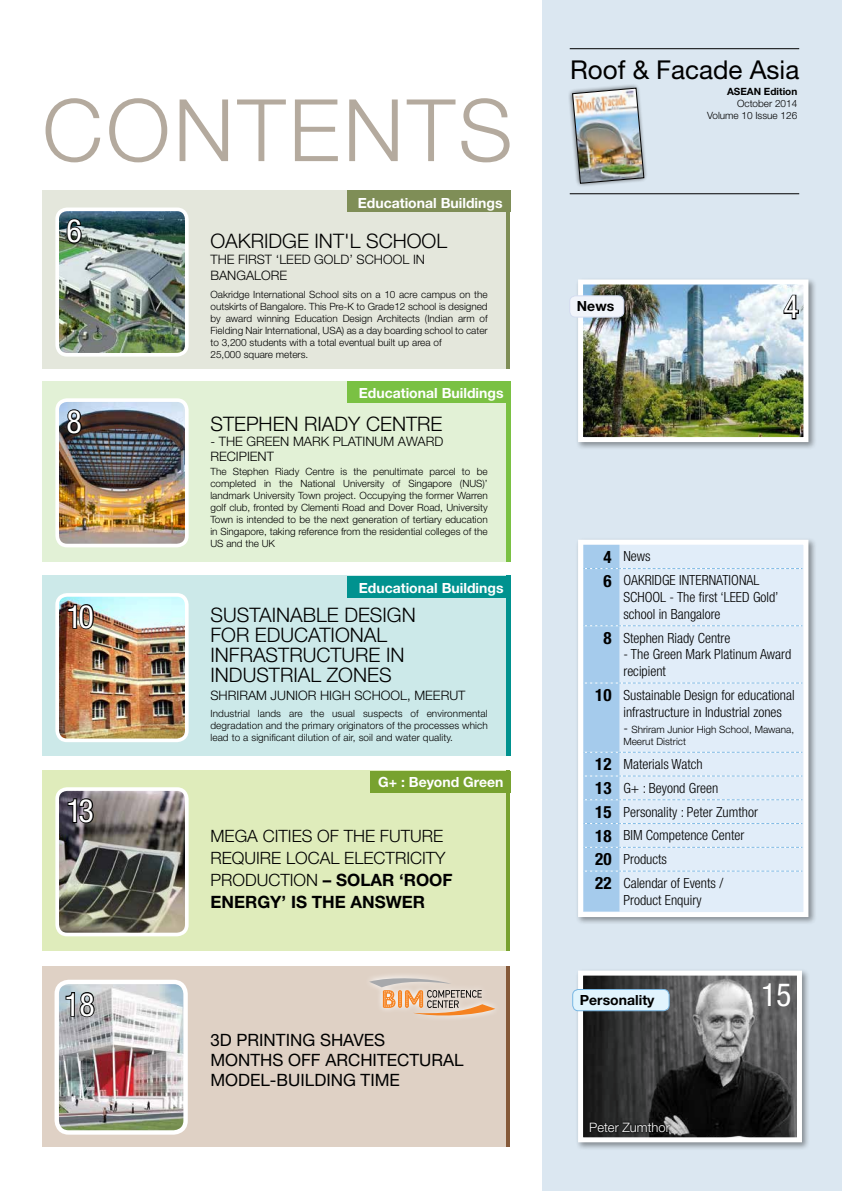
<style>
.page{position:relative;width:842px;height:1191px;background:#fff}
.page>*{position:absolute;margin:0;border:0;box-sizing:border-box;transform-origin:0 0}
.t1{font:300 86.2px "Helvetica Neue LT Std";letter-spacing:.04em;color:#b4aa9e}
.t2{font:condensed 32px "Helvetica Neue LT Std";letter-spacing:-.055em;color:#fff}
.t3{font:26px "Helvetica Neue LT Std";color:#000}
.t4{font:300 20px/20px "Helvetica Neue LT Std";color:#000}
.t5{font:17px/20px "Helvetica Neue LT Std";color:#000}
.t6{font:300 17px/22px "Helvetica Neue LT Std";color:#000}
.t7{font:700 17px "Helvetica Neue LT Std";color:#000}
.t8{font:300 condensed 14px/23.8px "Helvetica Neue LT Std";color:#000}
.t9{font:700 14px "Helvetica Neue LT Std";color:#fff}
.t10{font:700 14px "Helvetica Neue LT Std";color:#000}
.t11{font:300 13px/15.6px "Helvetica Neue LT Std";color:#000}
.t12{font:300 13px "Helvetica Neue LT Std";color:#fff}
.t13{font:300 10px/12px "Helvetica Neue LT Std";color:#000;text-align:justify}
.t14{font:700 10px "Helvetica Neue LT Std";color:#000}
.s1{font-weight:300}
.s2{font-weight:700;font-size:17px}
.s3{font-stretch:condensed;font-size:14px}
</style>
<div class="page">
<div style="left:542px;top:0;width:300px;height:1191px;background:#dbe7f1"></div>
<div style="left:575px;top:968px;width:235px;height:182px;background:#000;opacity:.4"></div>
<img style="left:584px;top:976px;width:212px;height:160px">
<div style="left:578px;top:970px;width:224px;height:172px;border:5px solid #fff"></div>
<div style="left:575px;top:537px;width:242px;height:388px;background:#000;opacity:.4"></div>
<svg style="left:578px;top:539px;width:230px;height:378px;background:#f9fbfd"></svg>
<img style="left:569px;top:85px;width:78px;height:101px">
<hr style="left:570px;top:48px;width:229px;height:1px;background:#000">
<hr style="left:570px;top:193px;width:229px;height:1px;background:#000">
<div style="left:573px;top:989px;width:96px;height:21px;background:#e1f4fd;border-radius:6px"></div>
<div style="left:572px;top:989px;width:98px;height:22px;border:1px solid #78b7e4;border-radius:6px"></div>
<div style="left:43px;top:190px;width:467px;height:179px;background:#e4e7dc"></div>
<div style="left:347px;top:190px;width:163px;height:22px;background:#7f8e57"></div>
<div style="left:43px;top:381px;width:467px;height:180px;background:#e2f1d6"></div>
<div style="left:43px;top:576px;width:467px;height:180px;background:#cce9e9"></div>
<div style="left:43px;top:966px;width:467px;height:180px;background:#dfd1c5"></div>
<div style="left:347px;top:381px;width:163px;height:22px;background:#7ac143"></div>
<div style="left:347px;top:576px;width:163px;height:21px;background:#00928f"></div>
<img style="left:60px;top:403px;width:124px;height:139px">
<div style="left:55px;top:398px;width:134px;height:149px;border:4px solid #fff;border-radius:10px"></div>
<img style="left:60px;top:598px;width:124px;height:139px">
<div style="left:55px;top:593px;width:134px;height:149px;border:4px solid #fff;border-radius:10px"></div>
<img style="left:60px;top:212px;width:124px;height:139px">
<div style="left:55px;top:207px;width:134px;height:149px;border:4px solid #fff;border-radius:10px"></div>
<svg style="left:66px;top:408px;width:17px;height:27px"></svg>
<svg style="left:67px;top:603px;width:28px;height:27px"></svg>
<svg style="left:66px;top:217px;width:17px;height:28px"></svg>
<div style="left:43px;top:770px;width:467px;height:180px;background:#dfecbb"></div>
<div style="left:370px;top:770px;width:140px;height:22px;background:#78a22f"></div>
<hr style="left:506px;top:190px;width:4px;height:179px;background:#7f8e57">
<hr style="left:506px;top:381px;width:4px;height:180px;background:#7ac143">
<hr style="left:506px;top:576px;width:4px;height:180px;background:#00928f">
<hr style="left:507px;top:770px;width:3px;height:180px;background:#78a22f">
<hr style="left:506px;top:966px;width:4px;height:180px;background:#855939">
<div style="left:588px;top:1120px;width:84px;height:14px;background:#000;opacity:.75"></div>
<img style="left:57px;top:984px;width:126px;height:148px">
<div style="left:55px;top:979px;width:133px;height:155px;border:4px solid #fff;border-radius:12px"></div>
<svg style="left:65px;top:991px;width:31px;height:27px"></svg>
<svg style="left:583px;top:545px;width:219px;height:366px"></svg>
<img style="left:60px;top:792px;width:124px;height:139px">
<div style="left:55px;top:787px;width:134px;height:149px;border:4px solid #fff;border-radius:10px"></div>
<svg style="left:67px;top:797px;width:28px;height:27px"></svg>
<div style="left:575px;top:277px;width:242px;height:173px;background:#000;opacity:.4"></div>
<img style="left:584px;top:285px;width:218px;height:151px">
<div style="left:578px;top:279px;width:230px;height:163px;border:5px solid #fff"></div>
<svg style="left:782px;top:294px;width:18px;height:26px"></svg>
<div style="left:570px;top:296px;width:54px;height:21px;background:#f1f4fa;border-radius:6px"></div>
<div style="left:569px;top:295px;width:55px;height:22px;border:1px solid #d4dcf0;border-radius:6px"></div>
<svg style="left:370px;top:976px;width:125px;height:41px"></svg>
<h1 class="t1" style="left:42px;top:78px;width:472px">Contents</h1>
<h2 class="t2" style="left:66px;top:212px;width:17px">6</h2>
<h2 class="t2" style="left:66px;top:403px;width:17px">8</h2>
<h2 class="t2" style="left:66px;top:598px;width:29px">10</h2>
<h2 class="t2" style="left:66px;top:792px;width:29px">13</h2>
<h2 class="t2" style="left:64px;top:985px;width:32px">18</h2>
<h3 class="t9" style="left:358px;top:194px;width:146px">Educational Buildings</h3>
<h3 class="t4" style="left:210px;top:231px;width:238px">OAKRIDGE INT'L SCHOOL</h3>
<h3 class="t11" style="left:210px;top:251px;width:216px">Th e first ‘LEED Gold ’ school in<br>Bangal</h3>
<h3 class="t11" style="left:261px;top:267px;width:28px">ore</h3>
<p class="t13" style="left:210px;top:288px;width:279px;text-align:left">Oakridge International School sits on a 10 acre campus on the outskirts of Bangalore. This Pre-K to Grade12 school is designed by award winning Education Design Architects (Indian arm of Fielding Nair International, USA) as a day boarding school to cater to 3,200 students with a total eventual built up area of<br>25,000 square meters.</p>
<h3 class="t9" style="left:359px;top:384px;width:146px">Educational Buildings</h3>
<h3 class="t4" style="left:210px;top:413px;width:233px">Steph en Riady Centre</h3>
<h3 class="t11" style="left:210px;top:433px;width:103px">- Th e Green Mark</h3>
<h3 class="t11" style="left:333px;top:433px;width:84px">Platinum Award</h3>
<h3 class="t11" style="left:210px;top:448px;width:23px">recipi</h3>
<h3 class="t11" style="left:250px;top:448px;width:26px">ent</h3>
<p class="t13" style="left:210px;top:465px;width:279px">The Stephen Riady Centre is the penultimate parcel to be completed in the National University of Singapore (NUS)’ landmark University Town project. Occupying the former Warren golf club, fronted by Clementi Road and Dover Road, University Town is intended to be the next generation of tertiary education in Singapore, taking reference from the residential colleges of the US and the UK</p>
<h3 class="t9" style="left:359px;top:579px;width:146px">Educational Buildings</h3>
<h3 class="t4" style="left:210px;top:605px;width:207px">Sustai nable Desig n for educa</h3>
<h3 class="t4" style="left:319px;top:625px;width:58px">tional</h3>
<h3 class="t4" style="left:210px;top:645px;width:93px">infrastruc</h3>
<h3 class="t4" style="left:330px;top:645px;width:76px">ture in</h3>
<h3 class="t4" style="left:210px;top:665px;width:81px">Industrial</h3>
<h3 class="t4" style="left:327px;top:665px;width:66px">zones</h3>
<h3 class="t11" style="left:210px;top:687px;width:9px">Shriram</h3>
<h3 class="t11" style="left:271px;top:687px;width:67px">Junior High</h3>
<h3 class="t11" style="left:354px;top:687px;width:10px">Sch</h3>
<h3 class="t11" style="left:381px;top:687px;width:86px">ool, Meerut</h3>
<p class="t13" style="left:210px;top:707px;width:279px">Industrial lands are the usual suspects of environmental degradation and the primary originators of the processes which lead to a significant dilution of air, soil and water quality.</p>
<h3 class="t9" style="left:378px;top:773px;width:127px">G+ : Beyond Green</h3>
<h3 class="t6" style="left:210px;top:824px;width:234px">Mega cities of th e future require local</h3>
<h3 class="t6" style="left:344px;top:846px;width:59px">electrici</h3>
<h3 class="t6" style="left:426px;top:846px;width:21px">ty</h3>
<h3 class="t6" style="left:210px;top:868px;width:47px">produc</h3>
<h3 class="t7" style="left:280px;top:869px;width:174px"><span class="s1">tion</span> – solar ‘roof</h3>
<h3 class="t7" style="left:210px;top:891px;width:12px">ene</h3>
<h3 class="t7" style="left:245px;top:891px;width:119px">rgy’ is the ans</h3>
<h3 class="t7" style="left:386px;top:891px;width:41px">wer</h3>
<h3 class="t5" style="left:210px;top:1029px;width:174px">3D PRINTING SHAVES<br>MONTHS OFF</h3>
<h3 class="t5" style="left:210px;top:1049px;width:255px;text-indent:115px">ARCHITECTURAL<br>MODEL-BUILDING TIM E</h3>
<h3 class="t3" style="left:570px;top:54px;width:231px">ROOF &amp; FACADE ASIA</h3>
<p class="t14" style="left:727px;top:86px;width:72px">ASEAN Edition</p>
<p class="t13" style="left:707px;top:98px;width:92px;text-align:right">October 2014<br>Volume 10 Issue 126</p>
<h3 class="t10" style="left:577px;top:298px;width:39px">News</h3>
<h2 class="t2" style="left:783px;top:288px;width:17px">4</h2>
<h3 class="t8" style="left:603px;top:543px;width:158px;line-height:24.6px"><span class="s2">4</span> News<br><span class="s2">6</span> OAKRIDGE INTERNATIONAL</h3>
<h3 class="t8" style="left:623px;top:589px;width:157px;line-height:16.8px">SCHOOL - The first ‘LEED Gold’ school in Bangalore</h3>
<h3 class="t8" style="left:603px;top:625px;width:129px"><span class="s2">8</span> Stephen Riady Centre</h3>
<h3 class="t8" style="left:623px;top:646px;width:169px;line-height:16.8px">- The Green Mark Platinum Award recipient</h3>
<h3 class="t8" style="left:623px;top:686px;width:173px;line-height:16.8px;text-indent:-28px"><span class="s2">10</span> Sustainable Design for educational infrastructure in Industrial zones</h3>
<p class="t13" style="left:623px;top:723px;width:172px"><span class="s3">-</span> Shriram Junior High School, Mawana,<br>Meerut District</p>
<h3 class="t8" style="left:595px;top:752px;width:164px"><span class="s2">12</span> Materials Watch<br><span class="s2">13</span> G+ : Beyond Green<br><span class="s2">15</span> Personality : Peter Zumthor<br><span class="s2">18</span> BIM Competence Center<br><span class="s2">20</span> Products<br><span class="s2">22</span> Calendar of Events /</h3>
<h3 class="t8" style="left:623px;top:887px;width:80px">Product Enquiry</h3>
<h3 class="t10" style="left:580px;top:991px;width:76px">Personality</h3>
<h3 class="t12" style="left:589px;top:1119px;width:82px">Peter Zumthor</h3>
<h2 class="t2" style="left:761px;top:976px;width:32px">15</h2>
</div>
